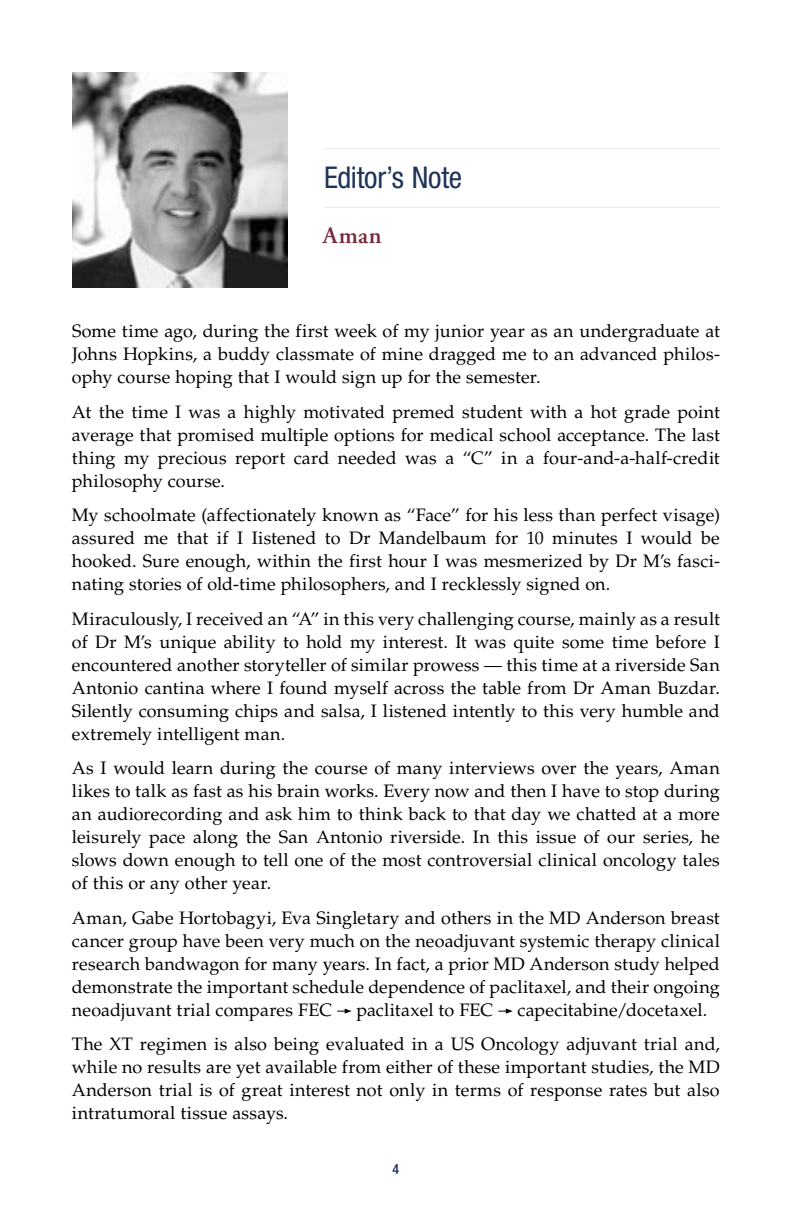
<style>
.page{position:relative;width:792px;height:1224px;background:#fff}
.page>*{position:absolute;margin:0;border:0;box-sizing:border-box;transform-origin:0 0}
.t1{font:condensed 30px "Helvetica Neue";letter-spacing:-.01em;color:#20345a}
.t2{font:600 24px "Adobe Garamond Pro";color:#732b3d}
.t3{font:18px/23px "Palatino LT Std";letter-spacing:.005em;color:#000;text-align:justify}
.t4{font:500 condensed 14px "Helvetica Neue";color:#20345a}
</style>
<div class="page">
<hr style="left:324px;top:207px;width:396px;height:1px;background:#dfeaf8">
<hr style="left:324px;top:148px;width:396px;height:1px;background:#dfeaf8">
<img style="left:72px;top:72px;width:216px;height:216px">
<svg style="left:337px;top:1009px;width:15px;height:5px"></svg>
<svg style="left:498px;top:1009px;width:15px;height:5px"></svg>
<h1 class="t1" style="left:324px;top:161px;width:140px">Editor’s Note</h1>
<h2 class="t2" style="left:323px;top:222px;width:60px">Aman</h2>
<p class="t3" style="left:72px;top:320px;width:650px">Some time ago, during the first week of my junior year as an undergraduate at Johns Hopkins, a buddy classmate of mine dragged me to an advanced philos&shy;ophy course hoping that I would sign up for the semester.</p>
<p class="t3" style="left:72px;top:400px;width:650px">At the time I was a highly motivated premed student with a hot grade point average that promised multiple options for medical school acceptance. The last thing my precious report card needed was a “C” in a four-and-a-half-credit philosophy course.</p>
<p class="t3" style="left:72px;top:504px;width:650px">My schoolmate (affectionately known as “Face” for his less than perfect visage) assured me that if I Iistened to Dr Mandelbaum for 10 minutes I would be hooked. Sure enough, within the first hour I was mesmerized by Dr M’s fasci&shy;nating stories of old-time philosophers, and I recklessly signed on.</p>
<p class="t3" style="left:72px;top:607px;width:649px">Miraculously, I received an “A” in this very challenging course, mainly as a result of Dr M’s unique ability to hold my interest. It was quite some time before I encountered another storyteller of similar prowess — this time at a riverside San Antonio cantina where I found myself across the table from Dr Aman Buzdar.<br>Silently consuming chips and salsa, I listened intently to this very humble and extremely intelligent man.</p>
<p class="t3" style="left:72px;top:757px;width:649px">As I would learn during the course of many interviews over the years, Aman likes to talk as fast as his brain works. Every now and then I have to stop during an audiorecording and ask him to think back to that day we chatted at a more leisurely pace along the San Antonio riverside. In this issue of our series, he slows down enough to tell one of the most controversial clinical oncology tales of this or any other year.</p>
<p class="t3" style="left:72px;top:906px;width:649px">Aman, Gabe Hortobagyi, Eva Singletary and others in the MD Anderson breast cancer group have been very much on the neoadjuvant systemic therapy clinical research bandwagon for many years. In fact, a prior MD Anderson study helped demonstrate the important schedule dependence of paclitaxel, and their ongoing neoadjuvant trial compares FEC</p>
<p class="t3" style="left:72px;top:993px;width:649px;line-height:34.6px;text-indent:446px">capecitabine/docetaxel.<br>The XT regimen is also being evaluated in a US Oncology adjuvant trial and,</p>
<p class="t3" style="left:72px;top:1056px;width:649px">while no results are yet available from either of these important studies, the MD Anderson trial is of great interest not only in terms of response rates but also intratumoral tissue assays.</p>
<p class="t3" style="left:356px;top:998px;width:138px">paclitaxel to FEC</p>
<p class="t4" style="left:393px;top:1161px;width:8px">4</p>
</div>
